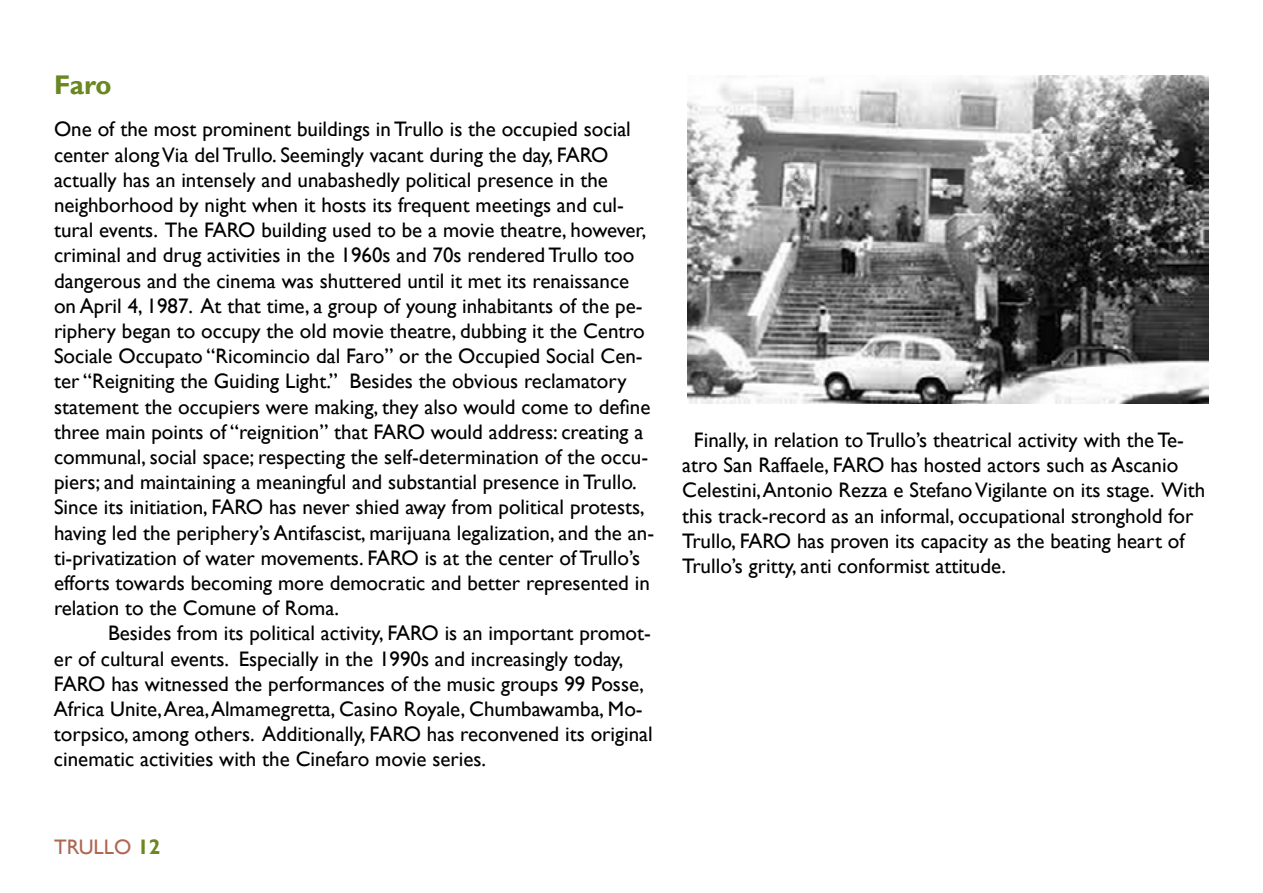
<style>
.page{position:relative;width:1263px;height:893px;background:#fff}
.page>*{position:absolute;margin:0;border:0;box-sizing:border-box;transform-origin:0 0}
.t1{font:700 27px "Gill Sans";color:#6b8721}
.t2{font:21px/25.2px "Gill Sans";color:#000}
.t3{font:21px "Gill Sans";color:#ae6751}
.s1{font-weight:700;color:#6b8721}
</style>
<div class="page">
<img style="left:688px;top:75px;width:521px;height:328px">
<p class="t1" style="left:54px;top:68px;width:59px">Faro</p>
<p class="t2" style="left:54px;top:117px;width:602px">One of the most prominent buildings in Trullo is the occupied social center along Via del Trullo. Seemingly vacant during the day, FARO actually has an intensely and unabashedly political presence in the neighborhood by night when it hosts its frequent meetings and cul&shy;tural events. The FARO building used to be a movie theatre, however, criminal and drug activities in the 1960s and 70s rendered Trullo too dangerous and the cinema was shuttered until it met its renaissance on April 4, 1987. At that time, a group of young inhabitants of the pe&shy;riphery began to occupy the old movie theatre, dubbing it the Centro Sociale Occupato “Ricomincio dal Faro” or the Occupied Social Cen&shy;ter “Reigniting the Guiding Light.” Besides the obvious reclamatory statement the occupiers were making, they also would come to define three main points of “reignition” that FARO would address: creating a communal, social space; respecting the self-determination of the occu&shy;piers; and maintaining a meaningful and substantial presence in Trullo.<br>Since its initiation, FARO has never shied away from political protests, having led the periphery’s Antifascist, marijuana legalization, and the an&shy;ti-privatization of water movements. FARO is at the center of Trullo’s efforts towards becoming more democratic and better represented in relation to the Comune of Roma.</p>
<p class="t2" style="left:54px;top:621px;width:600px;text-indent:54px">Besides from its political activity, FARO is an important promot&shy;er of cultural events. Especially in the 1990s and increasingly today, FARO has witnessed the performances of the music groups 99 Posse, Africa Unite, Area, Almamegretta, Casino Royale, Chumbawamba, Mo&shy;torpsico, among others. Additionally, FARO has reconvened its original cinematic activities with the Cinefaro movie series.</p>
<p class="t3" style="left:54px;top:834px;width:108px">TRULLO <span class="s1">12</span></p>
<p class="t2" style="left:682px;top:428px;width:525px;text-indent:12px">Finally, in relation to Trullo’s theatrical activity with the Te&shy;atro San Raffaele, FARO has hosted actors such as Ascanio Celestini, Antonio Rezza e Stefano Vigilante on its stage. With this track-record as an informal, occupational stronghold for Trullo, FARO has proven its capacity as the beating heart of Trullo’s gritty, anti conformist attitude.</p>
</div>
